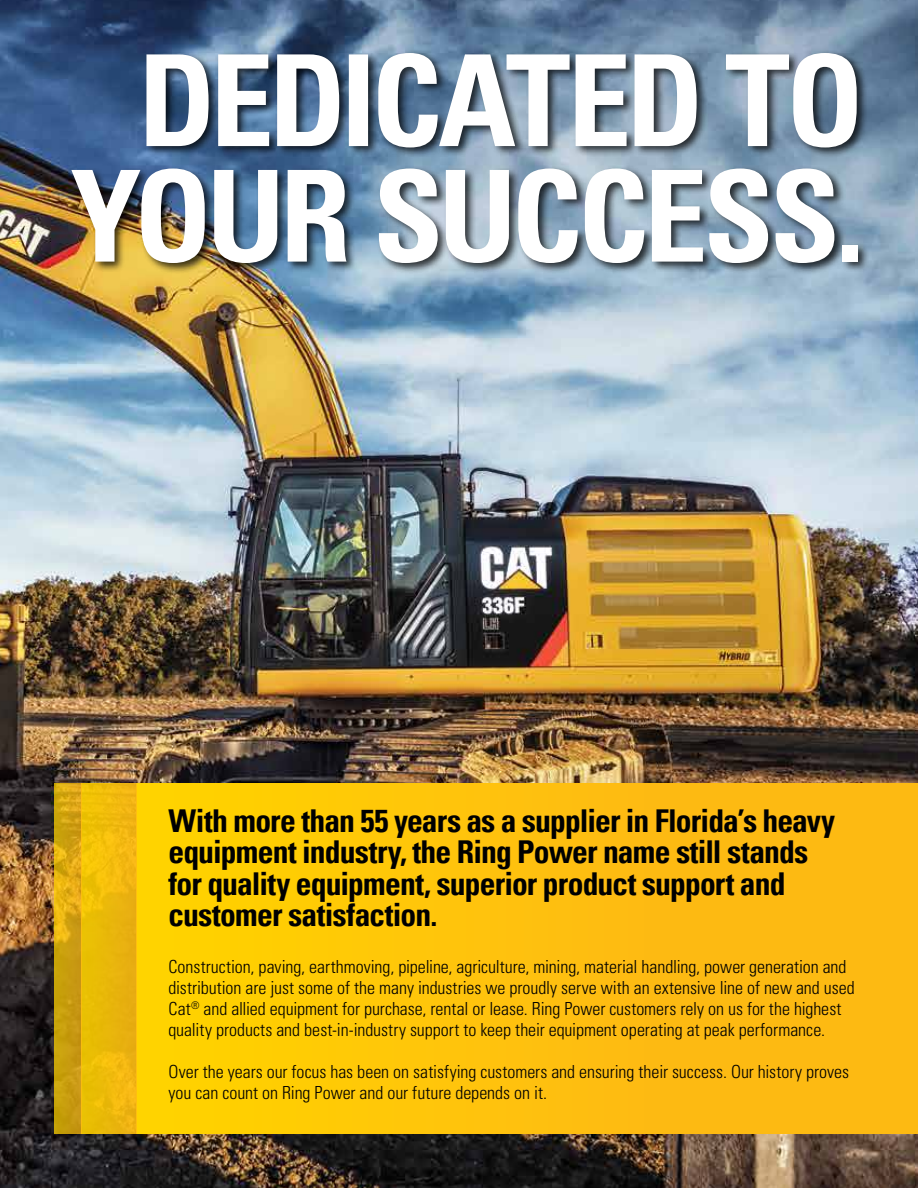
<style>
.page{position:relative;width:918px;height:1188px;background:#fff}
.page>*{position:absolute;margin:0;border:0;box-sizing:border-box;transform-origin:0 0}
.t1{font:700 condensed 127.5px/115.5px "Univers";letter-spacing:-.04em;color:#fff;text-align:center}
.t2{font:700 condensed 31.5px/31.5px "Univers";letter-spacing:-.025em;color:#000}
.t3{font:300 condensed 18px/21px "Univers";color:#000}
</style>
<div class="page">
<img style="left:0;top:0;width:918px;height:1188px">
<div style="left:136px;top:783px;width:782px;height:351px;background:linear-gradient(to right,#ffd101,#fdb417)"></div>
<div style="left:81px;top:783px;width:55px;height:351px;background:linear-gradient(to right,#ecc401,#eeb014)"></div>
<svg style="left:54px;top:783px;width:27px;height:351px;background:#d0a210"></svg>
<div style="left:69px;top:50px;width:800px;height:225px;background:#000;opacity:.75"></div>
<h1 class="t1" style="left:70px;top:43px;width:795px">DEDICATED TO<br>YOUR SUCCESS.</h1>
<h2 class="t2" style="left:168px;top:805px;width:668px">With more than 55 years as a supplier in Florida’s heavy equipment industry, the Ring Power name still stands for quality equipment, superior product support and customer satisfaction.</h2>
<p class="t3" style="left:168px;top:956px;width:688px">Construction, paving, earthmoving, pipeline, agriculture, mining, material handling, power generation and distribution are just some of the many industries we proudly serve with an extensive line of new and used Cat<sup>®</sup> and allied equipment for purchase, rental or lease. Ring Power customers rely on us for the highest quality products and best-in-industry support to keep their equipment operating at peak performance.</p>
<p class="t3" style="left:168px;top:1061px;width:682px">Over the years our focus has been on satisfying customers and ensuring their success. Our history proves you can count on Ring Power and our future depends on it.</p>
</div>
